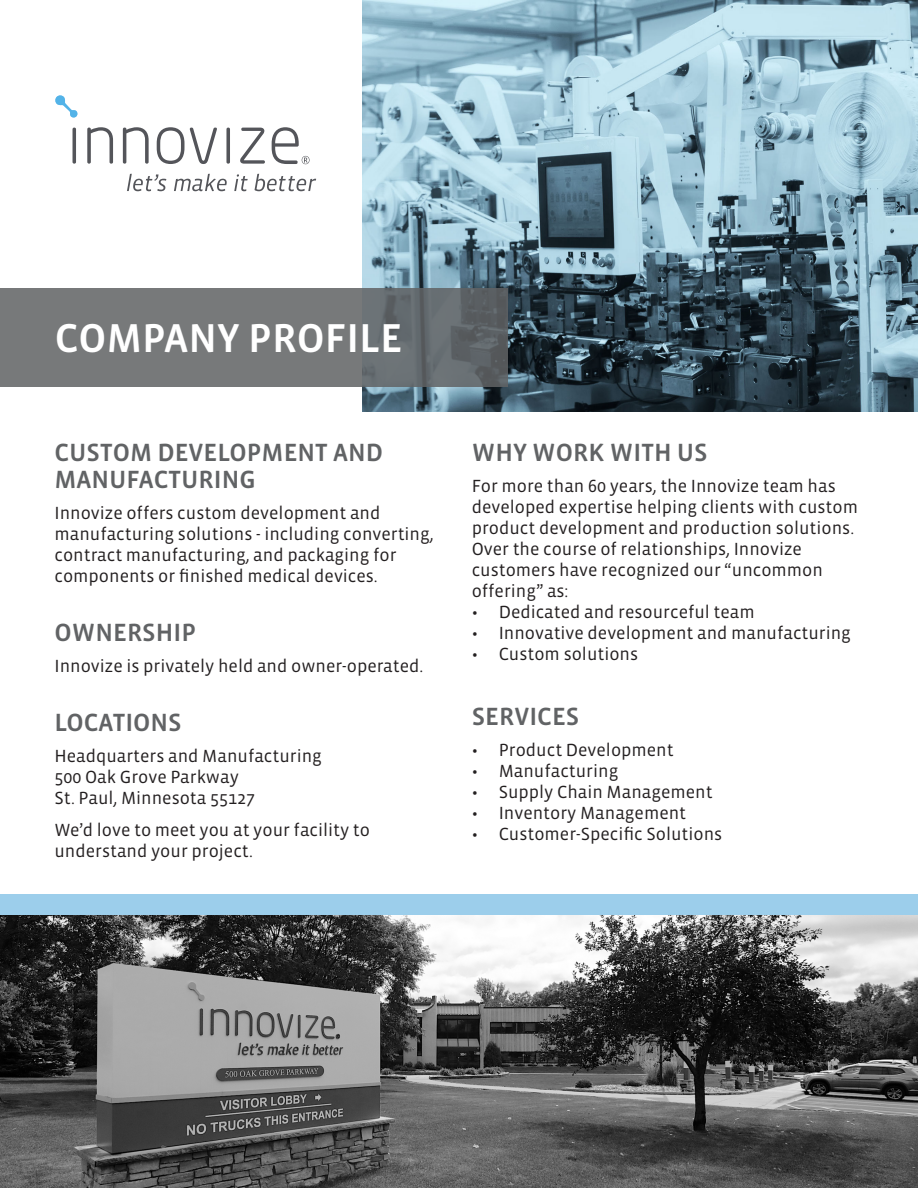
<style>
.page{position:relative;width:918px;height:1188px;background:#fff}
.page>*{position:absolute;margin:0;border:0;box-sizing:border-box;transform-origin:0 0}
.t1{font:500 41.25px "Vista Sans OT";color:#fff}
.t2{font:500 25.5px/27px "Vista Sans OT";color:#616365}
.t3{font:18px/21px "Vista Sans OT";color:#231f20}
</style>
<div class="page">
<svg style="left:55px;top:95px;width:23px;height:23px"></svg>
<hr style="left:73px;top:128px;width:3px;height:36px;background:#54555a;border-radius:2px">
<svg style="left:87px;top:127px;width:26px;height:37px"></svg>
<svg style="left:123px;top:127px;width:26px;height:37px"></svg>
<svg style="left:157px;top:127px;width:27px;height:37px"></svg>
<svg style="left:190px;top:128px;width:27px;height:36px"></svg>
<svg style="left:226px;top:128px;width:4px;height:36px"></svg>
<svg style="left:240px;top:128px;width:25px;height:36px"></svg>
<svg style="left:127px;top:174px;width:39px;height:17px"></svg>
<svg style="left:174px;top:174px;width:53px;height:17px"></svg>
<svg style="left:234px;top:174px;width:14px;height:17px"></svg>
<svg style="left:255px;top:174px;width:61px;height:17px"></svg>
<svg style="left:272px;top:127px;width:38px;height:37px"></svg>
<img style="left:363px;top:0;width:555px;height:411px">
<svg style="left:0;top:288px;width:508px;height:99px;background:#717476"></svg>
<img style="left:0;top:915px;width:918px;height:273px">
<div style="left:0;top:894px;width:918px;height:21px;background:#9cceeb"></div>
<p class="t1" style="left:55px;top:317px;width:349px">COMPANY PROFILE</p>
<p class="t2" style="left:54px;top:439px;width:330px">CUSTOM DEVELOPMENT AND<br>MANUFACTURING</p>
<p class="t3" style="left:54px;top:503px;width:381px">Innovize offers custom development and manufacturing solutions - including converting, contract manufacturing, and packaging for components or finished medical devices.</p>
<p class="t2" style="left:54px;top:619px;width:143px">OWNERSHIP</p>
<p class="t3" style="left:54px;top:656px;width:370px">Innovize is privately held and owner-operated.</p>
<p class="t2" style="left:54px;top:709px;width:129px">LOCATIONS</p>
<p class="t3" style="left:54px;top:746px;width:269px">Headquarters and Manufacturing</p>
<p class="t3" style="left:54px;top:767px;width:186px">500 Oak Grove Parkway</p>
<p class="t3" style="left:54px;top:788px;width:202px">St. Paul, Minnesota 55127</p>
<p class="t3" style="left:54px;top:820px;width:317px">We’d love to meet you at your facility to understand your project.</p>
<p class="t2" style="left:472px;top:439px;width:238px">WHY WORK WITH US</p>
<p class="t3" style="left:472px;top:476px;width:388px">For more than 60 years, the Innovize team has developed expertise helping clients with custom product development and production solutions.<br>Over the course of relationships, Innovize customers have recognized our “uncommon offering” as:</p>
<p class="t3" style="left:472px;top:602px;width:285px">• Dedicated and resourceful team</p>
<p class="t3" style="left:472px;top:623px;width:381px">• Innovative development and manufacturing</p>
<p class="t3" style="left:472px;top:644px;width:168px">• Custom solutions</p>
<p class="t2" style="left:472px;top:703px;width:109px">SERVICES</p>
<p class="t3" style="left:472px;top:740px;width:204px">• Product Development</p>
<p class="t3" style="left:472px;top:761px;width:148px">• Manufacturing</p>
<p class="t3" style="left:472px;top:782px;width:243px">• Supply Chain Management</p>
<p class="t3" style="left:472px;top:803px;width:216px">• Inventory Management</p>
<p class="t3" style="left:472px;top:824px;width:252px">• Customer-Specific Solutions</p>
</div>
